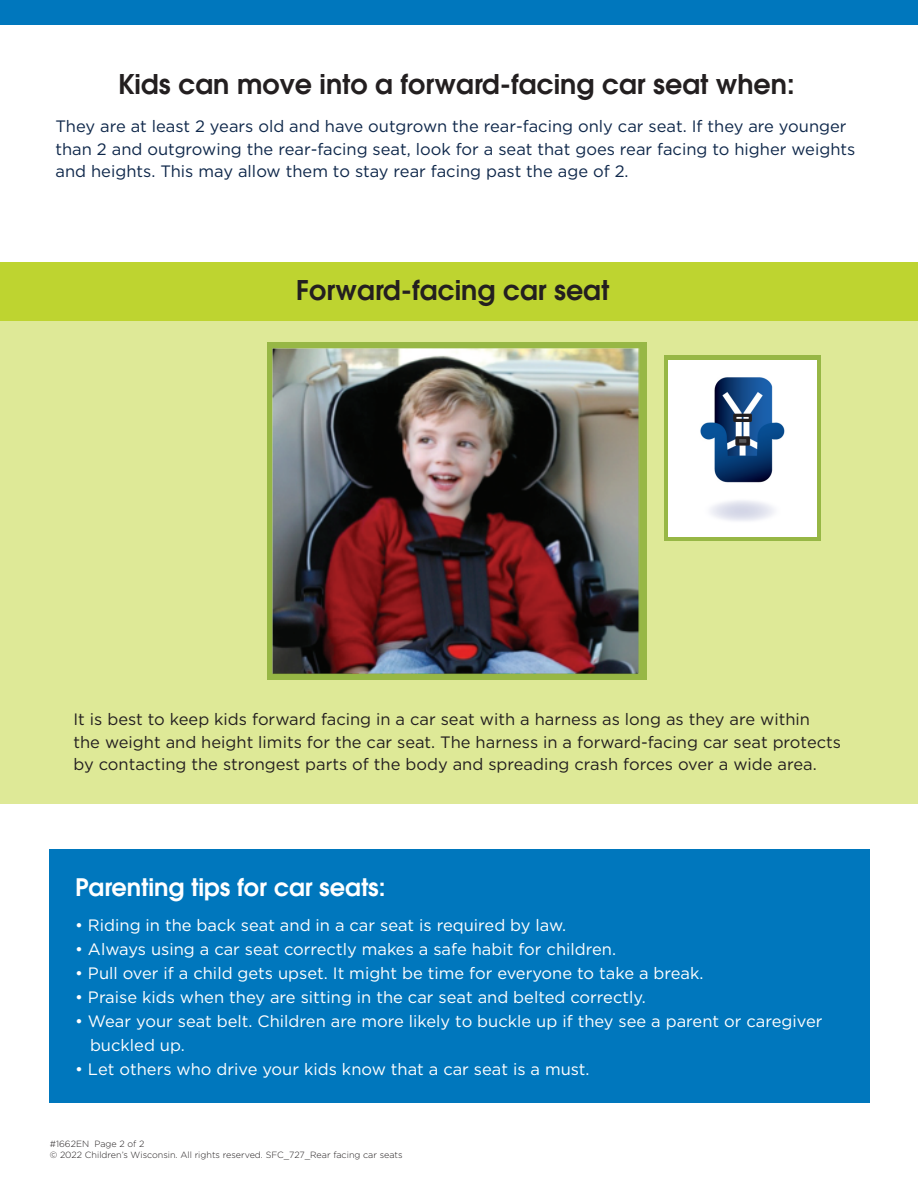
<style>
.page{position:relative;width:918px;height:1188px;background:#fff}
.page>*{position:absolute;margin:0;border:0;box-sizing:border-box;transform-origin:0 0}
.t1{font:600 27px "ITC Avant Garde Pro";color:#231f20}
.t2{font:600 24px "ITC Avant Garde Pro";color:#fff}
.t3{font:16.5px/24px "Gotham";color:#fff}
.t4{font:16.5px/22.5px "Gotham";color:#231f20}
.t5{font:16.5px/22.5px "Gotham";color:#0e274a}
.t6{font:300 9px/10.8px "Gotham";color:#231f20}
</style>
<div class="page">
<div style="left:0;top:317px;width:918px;height:487px;background:#dee997"></div>
<div style="left:0;top:262px;width:918px;height:58px;background:#bed430"></div>
<div style="left:49px;top:850px;width:821px;height:253px;background:#0077bd"></div>
<div style="left:0;top:0;width:918px;height:25px;background:#0077bd"></div>
<div style="left:665px;top:355px;width:156px;height:186px;background:#97b745"></div>
<img style="left:668px;top:360px;width:149px;height:176px">
<div style="left:267px;top:342px;width:379px;height:337px;background:#97b745"></div>
<img style="left:272px;top:348px;width:368px;height:326px">
<h1 class="t1" style="left:118px;top:66px;width:678px">Kids can move into a forward-facing car seat when:</h1>
<p class="t5" style="left:55px;top:115px;width:801px">They are at least 2 years old and have outgrown the rear-facing only car seat. If they are younger than 2 and outgrowing the rear-facing seat, look for a seat that goes rear facing to higher weights and heights. This may allow them to stay rear facing past the age of 2.</p>
<h1 class="t1" style="left:296px;top:272px;width:315px">Forward-facing car seat</h1>
<p class="t4" style="left:74px;top:708px;width:769px">It is best to keep kids forward facing in a car seat with a harness as long as they are within<br>the weight and height limits for the car seat. The harness in a forward-facing car seat protects by contacting the strongest parts of the body and spreading crash forces over a wide area.</p>
<h2 class="t2" style="left:75px;top:872px;width:312px">Parenting tips for car seats:</h2>
<p class="t3" style="left:75px;top:912px;width:493px">• Riding in the back seat and in a car seat is required by law.</p>
<p class="t3" style="left:75px;top:936px;width:542px">• Always using a car seat correctly makes a safe habit for children.</p>
<p class="t3" style="left:75px;top:961px;width:630px">• Pull over if a child gets upset. It might be time for everyone to take a break.</p>
<p class="t3" style="left:75px;top:985px;width:572px">• Praise kids when they are sitting in the car seat and belted correctly.</p>
<p class="t3" style="left:90px;top:1009px;width:734px;text-indent:-15px">• Wear your seat belt. Children are more likely to buckle up if they see a parent or caregiver buckled up.</p>
<p class="t3" style="left:75px;top:1057px;width:516px">• Let others who drive your kids know that a car seat is a must.</p>
<p class="t6" style="left:50px;top:1138px;width:354px">#1662EN Page 2 of 2<br>© 2022 Children’s Wisconsin. All rights reserved. SFC_727_Rear facing car seats</p>
</div>
